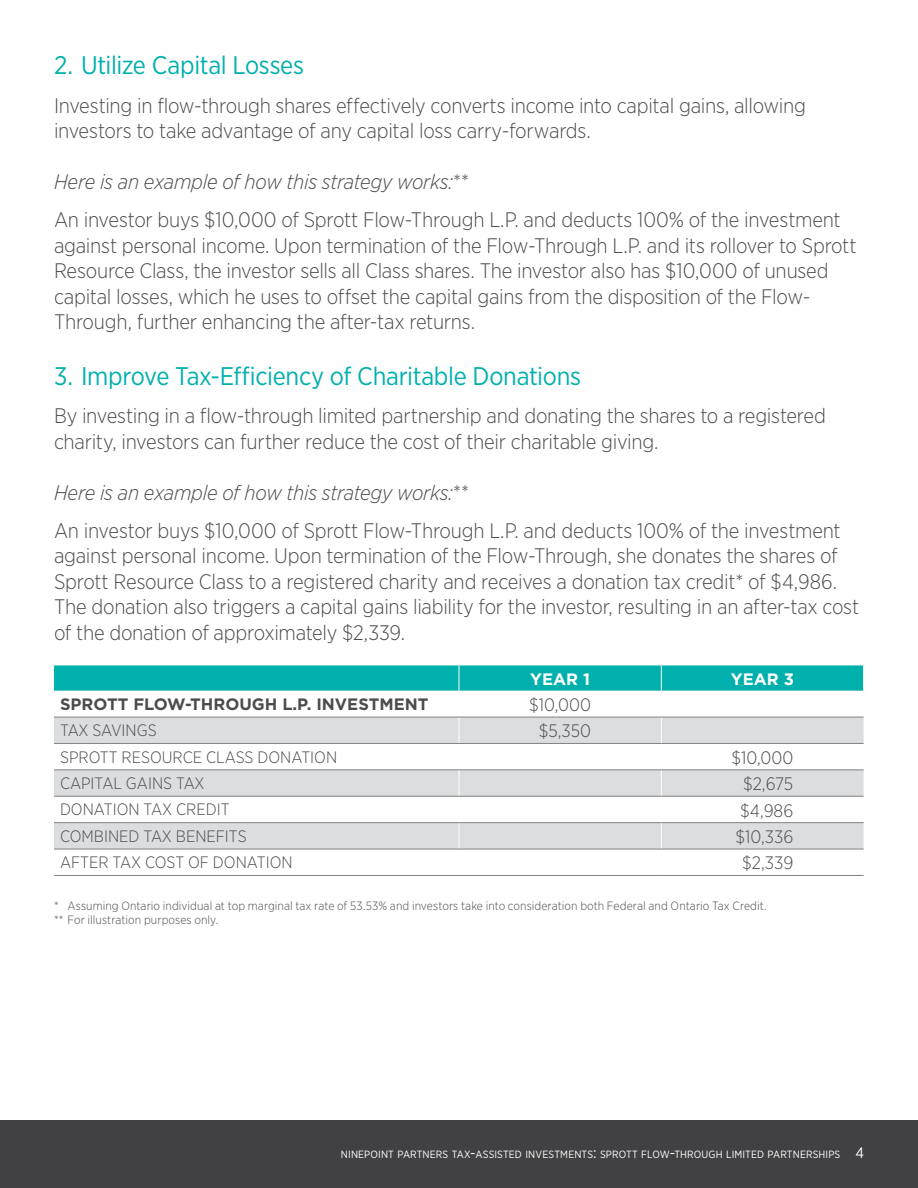
<style>
.page{position:relative;width:918px;height:1188px;background:#fff}
.page>*{position:absolute;margin:0;border:0;box-sizing:border-box;transform-origin:0 0}
.t1{font:25.5px "Gotham Narrow";letter-spacing:-.01em;color:#00b0ad}
.t2{font:300 21px/25.5px "Gotham Narrow";letter-spacing:-.015em;color:#4b4c4d}
.t3{font:italic 300 21px "Gotham Narrow";letter-spacing:-.015em;color:#4b4c4d}
.t4{font:300 18px "Gotham Narrow";color:#4b4c4d}
.t5{font:300 16.5px "Gotham Narrow";color:#4b4c4d}
.t6{font:700 16.5px "Gotham";color:#4b4c4d}
.t7{font:700 16.5px "Gotham";color:#fff}
.t8{font:300 12px/14.4px "Gotham Narrow";letter-spacing:.005em;color:#4b4c4d}
.t9{font:10.5px "Gotham Narrow";letter-spacing:.01em;color:#fff}
.s1{font-style:normal}
.s2{font-size:15px}
</style>
<div class="page">
<div style="left:0;top:1120px;width:918px;height:68px;background:#414042"></div>
<svg style="left:54px;top:665px;width:810px;height:184px"></svg>
<hr style="left:54px;top:717px;width:405px;height:1px;background:#808285">
<hr style="left:459px;top:717px;width:202px;height:1px;background:#808285">
<hr style="left:661px;top:717px;width:203px;height:1px;background:#808285">
<hr style="left:54px;top:743px;width:405px;height:1px;background:#808285">
<hr style="left:459px;top:743px;width:202px;height:1px;background:#808285">
<hr style="left:661px;top:743px;width:203px;height:1px;background:#808285">
<hr style="left:54px;top:769px;width:405px;height:1px;background:#808285">
<hr style="left:459px;top:769px;width:202px;height:1px;background:#808285">
<hr style="left:661px;top:769px;width:203px;height:1px;background:#808285">
<hr style="left:54px;top:796px;width:405px;height:1px;background:#808285">
<hr style="left:459px;top:796px;width:202px;height:1px;background:#808285">
<hr style="left:661px;top:796px;width:203px;height:1px;background:#808285">
<hr style="left:54px;top:822px;width:405px;height:1px;background:#808285">
<hr style="left:459px;top:822px;width:202px;height:1px;background:#808285">
<hr style="left:661px;top:822px;width:203px;height:1px;background:#808285">
<hr style="left:54px;top:849px;width:405px;height:1px;background:#808285">
<hr style="left:459px;top:849px;width:202px;height:1px;background:#808285">
<hr style="left:661px;top:849px;width:203px;height:1px;background:#808285">
<hr style="left:54px;top:875px;width:405px;height:1px;background:#808083">
<hr style="left:459px;top:875px;width:202px;height:1px;background:#808083">
<hr style="left:661px;top:875px;width:203px;height:1px;background:#808083">
<p class="t1" style="left:54px;top:50px;width:252px">2. Utilize Capital Losses</p>
<p class="t2" style="left:54px;top:92px;width:753px">Investing in flow-through shares effectively converts income into capital gains, allowing investors to take advantage of any capital loss carry-forwards.</p>
<p class="t3" style="left:54px;top:169px;width:417px">Here is an example of how this strategy works:<span class="s1">**</span></p>
<p class="t2" style="left:54px;top:207px;width:804px">An investor buys $10,000 of Sprott Flow-Through L.P. and deducts 100% of the investment against personal income. Upon termination of the Flow-Through L.P. and its rollover to Sprott Resource Class, the investor sells all Class shares. The investor also has $10,000 of unused capital losses, which he uses to offset the capital gains from the disposition of the Flow-Through, further enhancing the after-tax returns.</p>
<p class="t1" style="left:54px;top:360px;width:529px">3. Improve Tax-Efficiency of Charitable Donations</p>
<p class="t2" style="left:54px;top:403px;width:773px">By investing in a flow-through limited partnership and donating the shares to a registered charity, investors can further reduce the cost of their charitable giving.</p>
<p class="t3" style="left:54px;top:479px;width:417px">Here is an example of how this strategy works:<span class="s1">**</span></p>
<p class="t2" style="left:54px;top:517px;width:807px">An investor buys $10,000 of Sprott Flow-Through L.P. and deducts 100% of the investment against personal income. Upon termination of the Flow-Through, she donates the shares of Sprott Resource Class to a registered charity and receives a donation tax credit* of $4,986.<br>The donation also triggers a capital gains liability for the investor, resulting in an after-tax cost of the donation of approximately $2,339.</p>
<p class="t7" style="left:530px;top:668px;width:61px">YEAR 1</p>
<p class="t7" style="left:731px;top:668px;width:65px">YEAR 3</p>
<p class="t6" style="left:60px;top:693px;width:370px">SPROTT FLOW-THROUGH L.P. INVESTMENT</p>
<p class="t4" style="left:529px;top:694px;width:63px">$10,000</p>
<p class="t5" style="left:60px;top:720px;width:98px">TAX SAVINGS</p>
<p class="t4" style="left:539px;top:720px;width:54px">$5,350</p>
<p class="t5" style="left:60px;top:747px;width:279px">SPROTT RESOURCE CLASS DONATION</p>
<p class="t4" style="left:731px;top:746px;width:63px">$10,000</p>
<p class="t5" style="left:60px;top:773px;width:146px">CAPITAL GAINS TAX</p>
<p class="t4" style="left:743px;top:773px;width:52px">$2,675</p>
<p class="t5" style="left:60px;top:800px;width:171px">DONATION TAX CREDIT</p>
<p class="t4" style="left:740px;top:799px;width:55px">$4,986</p>
<p class="t5" style="left:60px;top:826px;width:188px">COMBINED TAX BENEFITS</p>
<p class="t4" style="left:735px;top:826px;width:59px">$10,336</p>
<p class="t5" style="left:60px;top:852px;width:234px">AFTER TAX COST OF DONATION</p>
<p class="t4" style="left:742px;top:852px;width:53px">$2,339</p>
<p class="t8" style="left:54px;top:898px;width:714px">* Assuming Ontario individual at top marginal tax rate of 53.53% and investors take into consideration both Federal and Ontario Tax Credit. ** For illustration purposes only.</p>
<p class="t9" style="left:341px;top:1148px;width:525px">NINEPOINT PARTNERS TAX<span class="s2">-</span>ASSISTED INVESTMENTS<span class="s2">:</span> SPROTT FLOW<span class="s2">-</span>THROUGH LIMITED PARTNERSHIPS <span class="s2">4</span></p>
</div>
